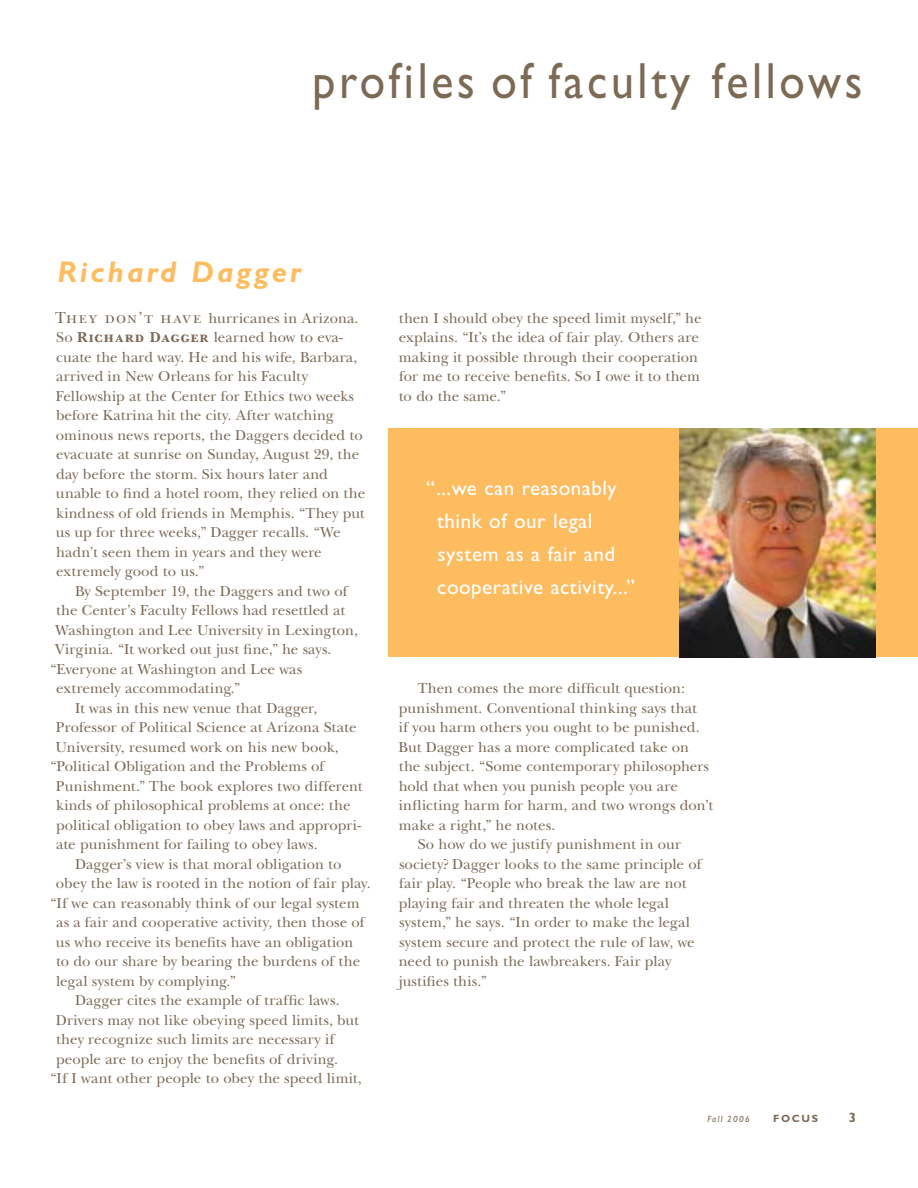
<style>
.page{position:relative;width:918px;height:1188px;background:#fff}
.page>*{position:absolute;margin:0;border:0;box-sizing:border-box;transform-origin:0 0}
.t1{font:51px "Gill Sans";letter-spacing:.08em;color:#7c6a55;scale:.9 1}
.t2{font:italic 700 30px "Gill Sans";letter-spacing:.1em;color:#fdbc5f}
.t3{font:21px/33px "Gill Sans";letter-spacing:.025em;color:#fff}
.t4{font:15px/19.5px "New Baskerville";letter-spacing:.005em;color:#7c6a55}
.t5{font:700 10.5px "Gill Sans";color:#7c6a55}
.t6{font:italic 9px "Gill Sans";letter-spacing:.15em;color:#7c6a55}
.s1{font-family:"New Baskerville SC";font-size:16.5px}
.s2{font-family:"New Baskerville Bold SC"}
</style>
<div class="page">
<div style="left:388px;top:428px;width:530px;height:229px;background:#fdbc5f"></div>
<img style="left:680px;top:428px;width:195px;height:229px">
<h1 class="t1" style="left:312px;top:52px;width:613px">profiles of faculty fellows</h1>
<h2 class="t2" style="left:57px;top:255px;width:245px">Richard Dagger</h2>
<p class="t4" style="left:55px;top:308px;width:312px"><span class="s1">They don’t have</span> hurricanes in Arizona.<br>So <span class="s2">Richard Dagger</span> learned how to eva&shy;cuate the hard way. He and his wife, Barbara, arrived in New Orleans for his Faculty Fellowship at the Center for Ethics two weeks before Katrina hit the city. After watching ominous news reports, the Daggers decided to evacuate at sunrise on Sunday, August 29, the day before the storm. Six hours later and unable to find a hotel room, they relied on the kindness of old friends in Memphis. “They put us up for three weeks,” Dagger recalls. “We hadn’t seen them in years and they were extremely good to us.”</p>
<p class="t4" style="left:75px;top:581px;width:274px">By September 19, the Daggers and two of</p>
<p class="t4" style="left:56px;top:600px;width:291px">the Center’s Faculty Fellows had resettled at</p>
<p class="t4" style="left:55px;top:620px;width:304px">Washington and Lee University in Lexington,</p>
<p class="t4" style="left:55px;top:639px;width:278px">Virginia. “It worked out just fine,” he says.</p>
<p class="t4" style="left:50px;top:659px;width:253px">“Everyone at Washington and Lee was</p>
<p class="t4" style="left:56px;top:678px;width:185px">extremely accommodating.”</p>
<p class="t4" style="left:75px;top:698px;width:244px">It was in this new venue that Dagger,</p>
<p class="t4" style="left:56px;top:717px;width:302px">Professor of Political Science at Arizona State</p>
<p class="t4" style="left:56px;top:737px;width:285px">University, resumed work on his new book,</p>
<p class="t4" style="left:50px;top:756px;width:276px">“Political Obligation and the Problems of</p>
<p class="t4" style="left:56px;top:776px;width:308px">Punishment.” The book explores two different</p>
<p class="t4" style="left:56px;top:795px;width:296px">kinds of philosophical problems at once: the</p>
<p class="t4" style="left:56px;top:815px;width:306px">political obligation to obey laws and appropri-</p>
<p class="t4" style="left:56px;top:834px;width:263px">ate punishment for failing to obey laws.</p>
<p class="t4" style="left:75px;top:854px;width:268px">Dagger’s view is that moral obligation to</p>
<p class="t4" style="left:56px;top:873px;width:316px">obey the law is rooted in the notion of fair play.</p>
<p class="t4" style="left:50px;top:893px;width:311px">“If we can reasonably think of our legal system</p>
<p class="t4" style="left:56px;top:912px;width:310px">as a fair and cooperative activity, then those of</p>
<p class="t4" style="left:56px;top:932px;width:299px">us who receive its benefits have an obligation</p>
<p class="t4" style="left:56px;top:951px;width:306px">to do our share by bearing the burdens of the</p>
<p class="t4" style="left:56px;top:971px;width:181px">legal system by complying.”</p>
<p class="t4" style="left:75px;top:990px;width:266px">Dagger cites the example of traffic laws.</p>
<p class="t4" style="left:56px;top:1010px;width:305px">Drivers may not like obeying speed limits, but</p>
<p class="t4" style="left:56px;top:1029px;width:280px">they recognize such limits are necessary if</p>
<p class="t4" style="left:56px;top:1049px;width:283px">people are to enjoy the benefits of driving.</p>
<p class="t4" style="left:50px;top:1068px;width:313px">“If I want other people to obey the speed limit,</p>
<p class="t4" style="left:399px;top:308px;width:304px">then I should obey the speed limit myself,” he explains. “It’s the idea of fair play. Others are making it possible through their cooperation for me to receive benefits. So I owe it to them to do the same.”</p>
<h3 class="t3" style="left:437px;top:471px;width:200px;text-indent:-11px">“...we can reasonably think of our legal system as a fair and cooperative activity...”</h3>
<p class="t4" style="left:418px;top:678px;width:269px">Then comes the more difficult question:</p>
<p class="t4" style="left:399px;top:698px;width:300px">punishment. Conventional thinking says that</p>
<p class="t4" style="left:399px;top:717px;width:302px">if you harm others you ought to be punished.</p>
<p class="t4" style="left:399px;top:737px;width:292px">But Dagger has a more complicated take on</p>
<p class="t4" style="left:399px;top:756px;width:312px">the subject. “Some contemporary philosophers</p>
<p class="t4" style="left:399px;top:776px;width:281px">hold that when you punish people you are</p>
<p class="t4" style="left:399px;top:795px;width:316px">inflicting harm for harm, and two wrongs don’t</p>
<p class="t4" style="left:399px;top:815px;width:158px">make a right,” he notes.</p>
<p class="t4" style="left:418px;top:834px;width:265px">So how do we justify punishment in our</p>
<p class="t4" style="left:399px;top:854px;width:304px">society? Dagger looks to the same principle of</p>
<p class="t4" style="left:399px;top:873px;width:289px">fair play. “People who break the law are not</p>
<p class="t4" style="left:399px;top:893px;width:272px">playing fair and threaten the whole legal</p>
<p class="t4" style="left:399px;top:912px;width:293px">system,” he says. “In order to make the legal</p>
<p class="t4" style="left:399px;top:932px;width:297px">system secure and protect the rule of law, we</p>
<p class="t4" style="left:399px;top:951px;width:274px">need to punish the lawbreakers. Fair play</p>
<p class="t4" style="left:399px;top:971px;width:89px">justifies this.”</p>
<p class="t6" style="left:707px;top:1114px;width:44px">Fall 2006</p>
<p class="t5" style="left:773px;top:1112px;width:46px">FO CUS</p>
</div>
